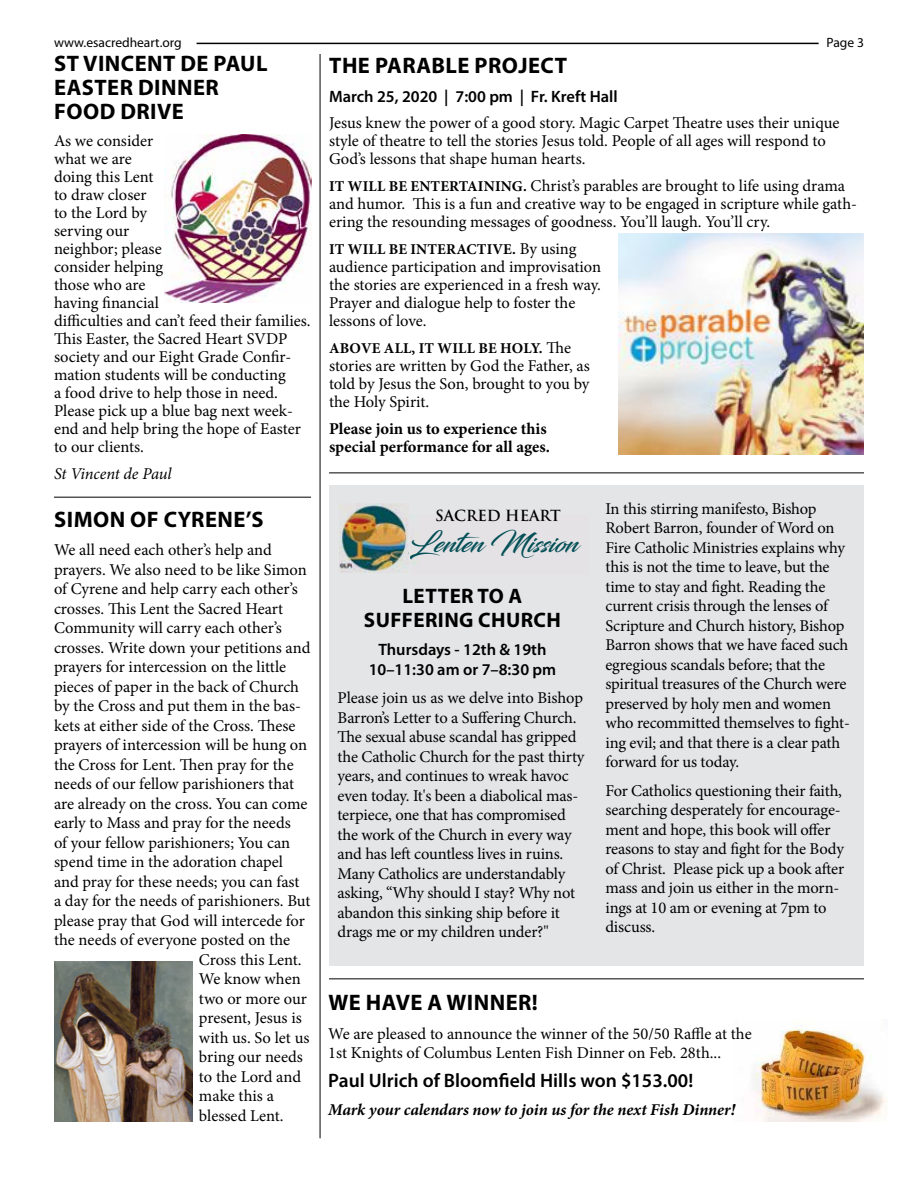
<style>
.page{position:relative;width:918px;height:1188px;background:#fff}
.page>*{position:absolute;margin:0;border:0;box-sizing:border-box;transform-origin:0 0}
.t1{font:30.75px "Blacksword";color:#045860}
.t2{font:26.4px "Blacksword";color:#045860}
.t3{font:700 22.5px/24px "Myriad Pro";letter-spacing:.02em;color:#000}
.t4{font:700 21px/24px "Myriad Pro";letter-spacing:.02em;color:#000;text-align:center}
.t5{font:600 19.5px "Myriad Pro";color:#000}
.t6{font:16.5px/19.5px "Minion Pro";letter-spacing:-.005em;color:#000}
.t7{font:600 16.5px/19.5px "Myriad Pro";color:#000;text-align:center}
.t8{font:700 16.5px/18px "Minion Pro";color:#000}
.t9{font:italic 700 16.5px "Minion Pro";letter-spacing:-.005em;color:#000}
.t10{font:italic 16.5px "Minion Pro";letter-spacing:-.01em;color:#000}
.t11{font:700 15px "Minion Pro";letter-spacing:.01em;color:#000}
.t12{font:700 14.85px "Trajan";color:#000}
.t13{font:13.5px "Myriad Pro";color:#000}
.s1{font-weight:700;font-size:15px}
.s2{font-weight:400;font-size:16.5px}
</style>
<div class="page">
<img style="left:754px;top:1025px;width:132px;height:96px">
<hr style="left:197px;top:43px;width:622px;height:1px;background:#000">
<div style="left:329px;top:485px;width:535px;height:481px;background:#e4e5e6"></div>
<hr style="left:54px;top:497px;width:257px;height:1px;background:#000">
<hr style="left:329px;top:472px;width:535px;height:1px;background:#000">
<hr style="left:329px;top:978px;width:535px;height:1px;background:#000">
<img style="left:339px;top:504px;width:69px;height:69px">
<img style="left:619px;top:233px;width:245px;height:222px">
<hr style="left:320px;top:54px;width:1px;height:1084px;background:#000">
<img style="left:164px;top:135px;width:147px;height:168px">
<img style="left:54px;top:961px;width:138px;height:160px">
<p class="t13" style="left:54px;top:35px;width:129px">www.esacredheart.org</p>
<p class="t13" style="left:827px;top:35px;width:39px">Page 3</p>
<h3 class="t3" style="left:54px;top:52px;width:215px">ST VINCENT DE PAUL<br>EASTER DINNER<br>FOOD DRIVE</h3>
<p class="t6" style="left:54px;top:132px;width:258px;line-height:18px">As we consider<br>what we are<br>doing this Lent<br>to draw closer<br>to the Lord by<br>serving our<br>neighbor; please<br>consider helping<br>those who are<br>having financial<br>difficulties and can’t feed their families.<br>This Easter, the Sacred Heart SVDP society and our Eight Grade Confir&shy;mation students will be conducting<br>a food drive to help those in need.<br>Please pick up a blue bag next week&shy;end and help bring the hope of Easter to our clients.</p>
<p class="t10" style="left:54px;top:462px;width:119px">St Vincent de Paul</p>
<h3 class="t3" style="left:54px;top:507px;width:211px">SIMON OF CYRENE’S</h3>
<p class="t6" style="left:54px;top:540px;width:219px">We all need each other’s help and</p>
<p class="t6" style="left:54px;top:560px;width:254px">prayers. We also need to be like Simon</p>
<p class="t6" style="left:54px;top:579px;width:245px">of Cyrene and help carry each other’s</p>
<p class="t6" style="left:54px;top:599px;width:231px">crosses. This Lent the Sacred Heart</p>
<p class="t6" style="left:54px;top:618px;width:229px">Community will carry each other’s</p>
<p class="t6" style="left:54px;top:638px;width:258px">crosses. Write down your petitions and</p>
<p class="t6" style="left:54px;top:657px;width:234px">prayers for intercession on the little</p>
<p class="t6" style="left:54px;top:677px;width:247px">pieces of paper in the back of Church</p>
<p class="t6" style="left:54px;top:696px;width:249px">by the Cross and put them in the bas-</p>
<p class="t6" style="left:54px;top:716px;width:243px">kets at either side of the Cross. These</p>
<p class="t6" style="left:54px;top:735px;width:255px">prayers of intercession will be hung on</p>
<p class="t6" style="left:54px;top:755px;width:241px">the Cross for Lent. Then pray for the</p>
<p class="t6" style="left:54px;top:774px;width:242px">needs of our fellow parishioners that</p>
<p class="t6" style="left:54px;top:794px;width:255px">are already on the cross. You can come</p>
<p class="t6" style="left:54px;top:813px;width:238px">early to Mass and pray for the needs</p>
<p class="t6" style="left:54px;top:833px;width:238px">of your fellow parishioners; You can</p>
<p class="t6" style="left:54px;top:852px;width:230px">spend time in the adoration chapel</p>
<p class="t6" style="left:54px;top:872px;width:247px">and pray for these needs; you can fast</p>
<p class="t6" style="left:54px;top:891px;width:258px">a day for the needs of parishioners. But</p>
<p class="t6" style="left:54px;top:911px;width:252px">please pray that God will intercede for</p>
<p class="t6" style="left:54px;top:930px;width:238px">the needs of everyone posted on the</p>
<p class="t6" style="left:199px;top:950px;width:104px">Cross this Lent.</p>
<p class="t6" style="left:199px;top:969px;width:103px">We know when</p>
<p class="t6" style="left:199px;top:989px;width:109px">two or more our</p>
<p class="t6" style="left:199px;top:1008px;width:104px">present, Jesus is</p>
<p class="t6" style="left:199px;top:1028px;width:112px">with us. So let us</p>
<p class="t6" style="left:199px;top:1047px;width:105px">bring our needs</p>
<p class="t6" style="left:199px;top:1067px;width:104px">to the Lord and</p>
<p class="t6" style="left:199px;top:1086px;width:76px">make this a</p>
<p class="t6" style="left:199px;top:1106px;width:86px">blessed Lent.</p>
<h3 class="t3" style="left:329px;top:54px;width:239px">THE PARABLE PROJECT</h3>
<p class="t7" style="left:329px;top:86px;width:290px">March 25, 2020 | 7:00 pm | Fr. Kreft Hall</p>
<p class="t6" style="left:329px;top:114px;width:512px;line-height:18px">Jesus knew the power of a good story. Magic Carpet Theatre uses their unique style of theatre to tell the stories Jesus told. People of all ages will respond to<br>God’s lessons that shape human hearts.</p>
<p class="t6" style="left:329px;top:177px;width:529px;line-height:18px"><span class="s1">IT WILL BE ENTERTAINING.</span> Christ’s parables are brought to life using drama and humor. This is a fun and creative way to be engaged in scripture while gath&shy;ering the resounding messages of goodness. You’ll laugh. You’ll cry.</p>
<p class="t11" style="left:329px;top:238px;width:249px">IT WILL BE INTERACTIVE. <span class="s2">By using</span></p>
<p class="t6" style="left:329px;top:258px;width:274px;line-height:18px">audience participation and improvisation the stories are experienced in a fresh way.<br>Prayer and dialogue help to foster the lessons of love.</p>
<p class="t11" style="left:329px;top:337px;width:244px">ABOVE ALL, IT WILL BE HOLY. <span class="s2">The</span></p>
<p class="t6" style="left:329px;top:357px;width:262px;line-height:18px;text-align:justify">stories are written by God the Father, as told by Jesus the Son, brought to you by the Holy Spirit.</p>
<p class="t8" style="left:329px;top:419px;width:222px">Please join us to experience this special performance for all ages.</p>
<p class="t6" style="left:605px;top:499px;width:246px">In this stirring manifesto, Bishop Robert Barron, founder of Word on Fire Catholic Ministries explains why this is not the time to leave, but the time to stay and fight. Reading the current crisis through the lenses of Scripture and Church history, Bishop Barron shows that we have faced such egregious scandals before; that the spiritual treasures of the Church were preserved by holy men and women who recommitted themselves to fight&shy;ing evil; and that there is a clear path forward for us today.</p>
<p class="t6" style="left:605px;top:781px;width:240px">For Catholics questioning their faith, searching desperately for encourage&shy;ment and hope, this book will offer reasons to stay and fight for the Body of Christ. Please pick up a book after mass and join us either in the morn&shy;ings at 10 am or evening at 7pm to discuss.</p>
<p class="t12" style="left:435px;top:506px;width:127px">SACRED HEART</p>
<h1 class="t1" style="left:408px;top:518px;width:197px">Lenten Mission</h1>
<h2 class="t2" style="left:409px;top:527px;width:170px">Lenten Mission</h2>
<p class="t4" style="left:364px;top:584px;width:199px">LETTER TO A<br>SUFFERING CHURCH</p>
<p class="t7" style="left:369px;top:640px;width:189px">Thursdays - 12th &amp; 19th<br>10–11:30 am or 7–8:30 pm</p>
<p class="t6" style="left:338px;top:688px;width:249px">Please join us as we delve into Bishop Barron’s Letter to a Suffering Church.<br>The sexual abuse scandal has gripped the Catholic Church for the past thirty years, and continues to wreak havoc even today. It's been a diabolical mas&shy;terpiece, one that has compromised the work of the Church in every way and has left countless lives in ruins.<br>Many Catholics are understandably asking, “Why should I stay? Why not abandon this sinking ship before it drags me or my children under?"</p>
<h3 class="t3" style="left:329px;top:991px;width:211px">WE HAVE A WINNER!</h3>
<p class="t6" style="left:328px;top:1024px;width:425px">We are pleased to announce the winner of the 50/50 Raffle at the<br>1st Knights of Columbus Lenten Fish Dinner on Feb. 28th...</p>
<p class="t5" style="left:328px;top:1070px;width:366px">Paul Ulrich of Bloomfield Hills won $153.00!</p>
<p class="t9" style="left:328px;top:1098px;width:408px">Mark your calendars now to join us for the next Fish Dinner!</p>
</div>
